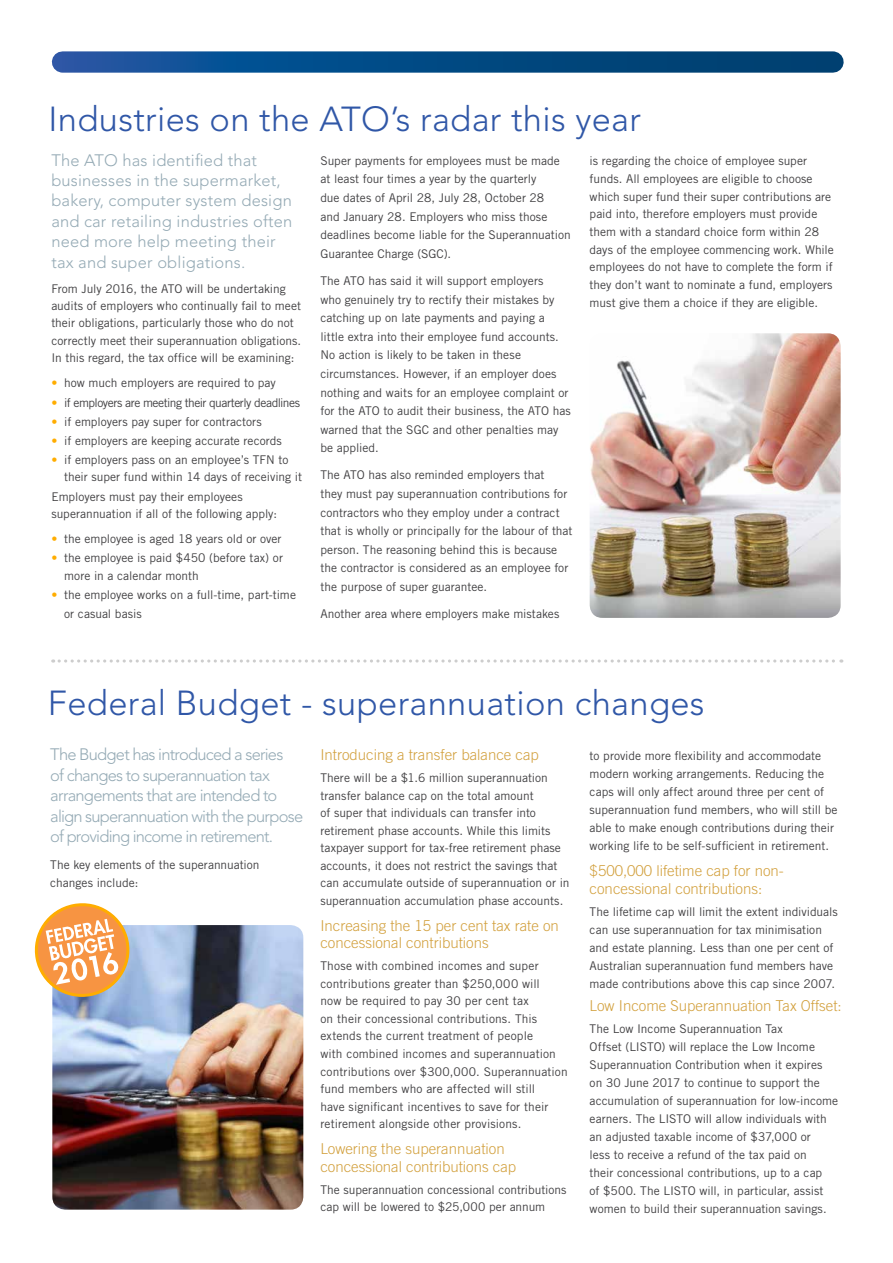
<style>
.page{position:relative;width:893px;height:1263px;background:#fff}
.page>*{position:absolute;margin:0;border:0;box-sizing:border-box;transform-origin:0 0}
.t1{font:300 34.5px "Avenir LT Std";letter-spacing:.01em;color:#3057a7}
.t2{font:300 16.5px/20.4px "Avenir LT Std";letter-spacing:.01em;color:#95aab5}
.t3{font:300 16.5px/20.4px "Avenir LT Std";letter-spacing:-.05em;color:#95aab5}
.t4{font:300 15px/17.5px "Trade Gothic LT Std";color:#d2a03d}
.t5{font:12px/18.6px "Trade Gothic LT Std";color:#414042}
.t6{font:12px "Trade Gothic LT Std";letter-spacing:-.04em;color:#414042}
.s1{color:#ffad00}
</style>
<div class="page">
<img style="left:52px;top:925px;width:251px;height:284px">
<svg style="left:53px;top:659px;width:789px;height:4px"></svg>
<svg style="left:62px;top:51px;width:771px;height:22px;background:#0e5089"></svg>
<img style="left:590px;top:333px;width:251px;height:285px">
<svg style="left:34px;top:903px;width:99px;height:100px"></svg>
<h1 class="t1" style="left:49px;top:99px;width:594px">Industries on the ATO’s radar this year</h1>
<h2 class="t2" style="left:51px;top:150px;width:243px">The ATO has identified that businesses in the supermarket, bakery, computer system design and car retailing industries often need more help meeting their tax and super obligations.</h2>
<p class="t5" style="left:51px;top:280px;width:251px;line-height:17.1px">From July 2016, the ATO will be undertaking audits of employers who continually fail to meet their obligations, particularly those who do not correctly meet their superannuation obligations.<br>In this regard, the tax office will be examining:</p>
<p class="t5" style="left:51px;top:374px;width:226px"><span class="s1">•</span> how much employers are required to pay</p>
<p class="t6" style="left:51px;top:395px;width:250px"><span class="s1">•</span> if employers are meeting their quarterly deadlines</p>
<p class="t5" style="left:51px;top:412px;width:212px"><span class="s1">•</span> if employers pay super for contractors</p>
<p class="t5" style="left:51px;top:431px;width:232px"><span class="s1">•</span> if employers are keeping accurate records</p>
<p class="t5" style="left:64px;top:451px;width:239px;line-height:17.1px;text-indent:-13px"><span class="s1">•</span> if employers pass on an employee’s TFN to their super fund within 14 days of receiving it</p>
<p class="t5" style="left:51px;top:487px;width:227px;line-height:17.1px">Employers must pay their employees superannuation if all of the following apply:</p>
<p class="t5" style="left:51px;top:529px;width:232px"><span class="s1">•</span> the employee is aged 18 years old or over</p>
<p class="t5" style="left:64px;top:549px;width:220px;line-height:17.1px;text-indent:-13px"><span class="s1">•</span> the employee is paid $450 (before tax) or more in a calendar month</p>
<p class="t5" style="left:64px;top:585px;width:233px;text-indent:-13px"><span class="s1">•</span> the employee works on a full-time, part-time or casual basis</p>
<p class="t5" style="left:320px;top:151px;width:252px">Super payments for employees must be made at least four times a year by the quarterly<br>due dates of April 28, July 28, October 28<br>and January 28. Employers who miss those deadlines become liable for the Superannuation Guarantee Charge (SGC).</p>
<p class="t5" style="left:320px;top:271px;width:252px">The ATO has said it will support employers<br>who genuinely try to rectify their mistakes by catching up on late payments and paying a little extra into their employee fund accounts.<br>No action is likely to be taken in these circumstances. However, if an employer does nothing and waits for an employee complaint or for the ATO to audit their business, the ATO has warned that the SGC and other penalties may be applied.</p>
<p class="t5" style="left:320px;top:466px;width:254px">The ATO has also reminded employers that<br>they must pay superannuation contributions for contractors who they employ under a contract that is wholly or principally for the labour of that person. The reasoning behind this is because the contractor is considered as an employee for the purpose of super guarantee.</p>
<p class="t5" style="left:320px;top:604px;width:241px">Another area where employers make mistakes</p>
<p class="t5" style="left:590px;top:152px;width:246px;line-height:17.7px">is regarding the choice of employee super funds. All employees are eligible to choose which super fund their super contributions are paid into, therefore employers must provide them with a standard choice form within 28 days of the employee commencing work. While employees do not have to complete the form if they don’t want to nominate a fund, employers must give them a choice if they are eligible.</p>
<h1 class="t1" style="left:48px;top:683px;width:658px">Federal Budget - superannuation changes</h1>
<h2 class="t3" style="left:50px;top:744px;width:254px">The Budget has introduced a series<br>of changes to superannuation tax arrangements that are intended to align superannuation with the purpose of providing income in retirement.</h2>
<p class="t5" style="left:50px;top:855px;width:211px">The key elements of the superannuation changes include:</p>
<p class="t4" style="left:320px;top:746px;width:220px">Introducing a transfer balance cap</p>
<p class="t5" style="left:320px;top:769px;width:251px;line-height:17.5px">There will be a $1.6 million superannuation transfer balance cap on the total amount<br>of super that individuals can transfer into retirement phase accounts. While this limits taxpayer support for tax-free retirement phase accounts, it does not restrict the savings that can accumulate outside of superannuation or in superannuation accumulation phase accounts.</p>
<p class="t4" style="left:320px;top:917px;width:240px">Increasing the 15 per cent tax rate on concessional contributions</p>
<p class="t5" style="left:320px;top:957px;width:249px;line-height:17.5px">Those with combined incomes and super contributions greater than $250,000 will<br>now be required to pay 30 per cent tax<br>on their concessional contributions. This extends the current treatment of people<br>with combined incomes and superannuation contributions over $300,000. Superannuation fund members who are affected will still<br>have significant incentives to save for their retirement alongside other provisions.</p>
<p class="t4" style="left:320px;top:1140px;width:197px">Lowering the superannuation concessional contributions cap</p>
<p class="t5" style="left:320px;top:1180px;width:248px;line-height:17.5px">The superannuation concessional contributions cap will be lowered to $25,000 per annum</p>
<p class="t5" style="left:590px;top:746px;width:249px;line-height:18px">to provide more flexibility and accommodate modern working arrangements. Reducing the caps will only affect around three per cent of superannuation fund members, who will still be able to make enough contributions during their working life to be self-sufficient in retirement.</p>
<p class="t4" style="left:590px;top:861px;width:196px;line-height:18px">$500,000 lifetime cap for non&shy;concessional contributions:</p>
<p class="t5" style="left:590px;top:903px;width:250px;line-height:18px">The lifetime cap will limit the extent individuals can use superannuation for tax minimisation and estate planning. Less than one per cent of Australian superannuation fund members have made contributions above this cap since 2007.</p>
<p class="t4" style="left:590px;top:996px;width:254px">Low Income Superannuation Tax Offset:</p>
<p class="t5" style="left:590px;top:1019px;width:250px;line-height:18px">The Low Income Superannuation Tax<br>Offset (LISTO) will replace the Low Income Superannuation Contribution when it expires on 30 June 2017 to continue to support the accumulation of superannuation for low-income earners. The LISTO will allow individuals with an adjusted taxable income of $37,000 or<br>less to receive a refund of the tax paid on<br>their concessional contributions, up to a cap<br>of $500. The LISTO will, in particular, assist women to build their superannuation savings.</p>
</div>
